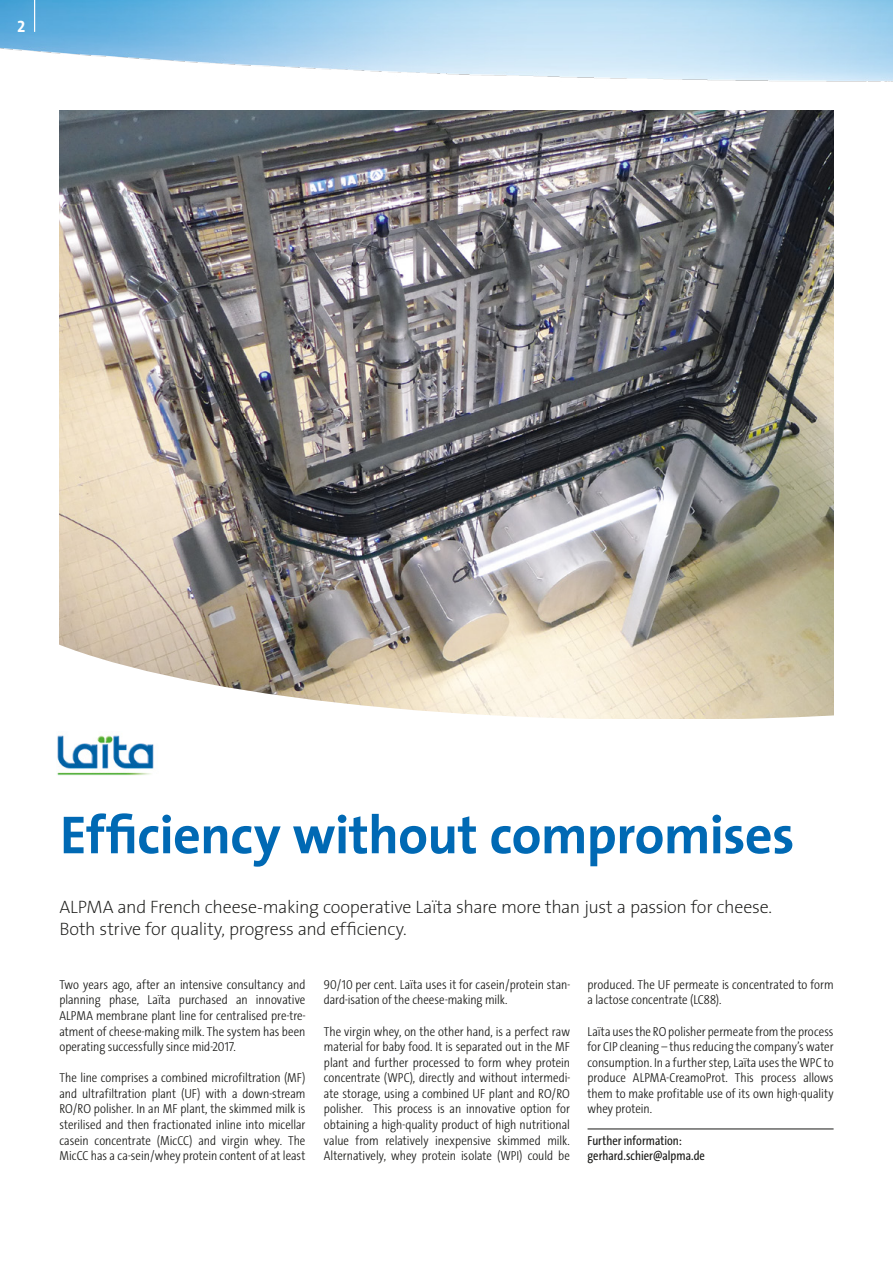
<style>
.page{position:relative;width:893px;height:1263px;background:#fff}
.page>*{position:absolute;margin:0;border:0;box-sizing:border-box;transform-origin:0 0}
.t1{font:700 54px "The Sans";letter-spacing:-.015em;color:#0069b4}
.t2{font:200 18px/22.5px "The Sans";letter-spacing:-.015em;color:#1a1a18}
.t3{font:16.5px "The Sans Bold Caps";color:#fff}
.t4{font:300 13.05px/15.6px "The Sans Cd LF3";color:#1a1a18;text-align:justify;scale:1.04 1}
.t5{font:13.05px/15.6px "The Sans Cd LF5";letter-spacing:.005em;color:#1a1a18}
</style>
<div class="page">
<img style="left:59px;top:111px;width:774px;height:505px">
<svg style="left:59px;top:616px;width:775px;height:103px"></svg>
<img style="left:0;top:0;width:893px;height:111px">
<hr style="left:34px;top:0;width:1px;height:32px;background:#fff">
<hr style="left:587px;top:1129px;width:247px;height:1px;background:#1a1a18">
<img style="left:57px;top:735px;width:97px;height:41px">
<p class="t3" style="left:17px;top:13px;width:10px">2</p>
<h1 class="t1" style="left:60px;top:790px;width:736px">Efficiency without compromises</h1>
<h2 class="t2" style="left:59px;top:895px;width:714px">ALPMA and French cheese-making cooperative Laïta share more than just a passion for cheese.<br>Both strive for quality, progress and efficiency.</h2>
<p class="t4" style="left:587px;top:977px;width:238px">produced. The UF permeate is concentrated to form a lactose concentrate (LC88).</p>
<p class="t4" style="left:587px;top:1024px;width:238px">Laïta uses the RO polisher permeate from the process for CIP cleaning – thus reducing the company’s water consumption. In a further step, Laïta uses the WPC to produce ALPMA-CreamoProt. This process allows them to make profitable use of its own high-quality whey protein.</p>
<p class="t5" style="left:587px;top:1133px;width:119px">Further information: gerhard.schier@alpma.de</p>
<p class="t4" style="left:324px;top:977px;width:238px">90/10 per cent. Laïta uses it for casein/protein stan&shy;dard-isation of the cheese-making milk.</p>
<p class="t4" style="left:324px;top:1024px;width:238px">The virgin whey, on the other hand, is a perfect raw material for baby food. It is separated out in the MF plant and further processed to form whey protein concentrate (WPC), directly and without intermedi&shy;ate storage, using a combined UF plant and RO/RO polisher. This process is an innovative option for obtaining a high-quality product of high nutritional value from relatively inexpensive skimmed milk.<br>Alternatively, whey protein isolate (WPI) could be</p>
<p class="t4" style="left:59px;top:977px;width:238px">Two years ago, after an intensive consultancy and planning phase, Laïta purchased an innovative ALPMA membrane plant line for centralised pre-tre&shy;atment of cheese-making milk. The system has been operating successfully since mid-2017.</p>
<p class="t4" style="left:59px;top:1071px;width:238px">The line comprises a combined microfiltration (MF) and ultrafiltration plant (UF) with a down-stream RO/RO polisher. In an MF plant, the skimmed milk is sterilised and then fractionated inline into micellar casein concentrate (MicCC) and virgin whey. The MicCC has a ca-sein/whey protein content of at least</p>
</div>
